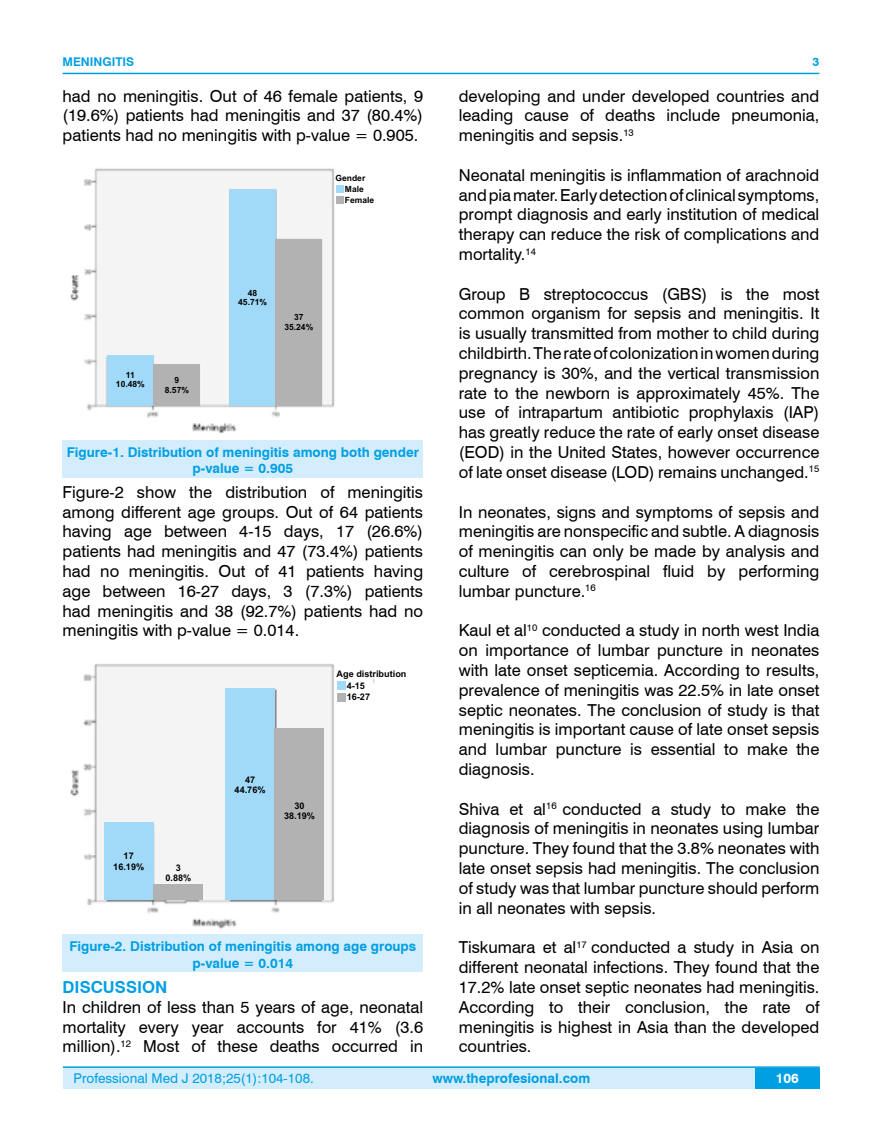
<style>
.page{position:relative;width:882px;height:1145px;background:#fff}
.page>*{position:absolute;margin:0;border:0;box-sizing:border-box;transform-origin:0 0}
.t1{font:16.5px/19.8px "Swiss 721 BT";color:#000;text-align:justify}
.t2{font:700 16.5px "Swiss 721 BT";color:#009fe3}
.t3{font:700 13.5px/16.2px "Swiss 721 BT";color:#009fe3;text-align:center}
.t4{font:13.5px "Swiss 721 BT";color:#009fe3}
.t5{font:700 13.5px "Swiss 721 BT";color:#fff}
.t6{font:700 12px "Swiss 721 BT";color:#009fe3}
.t7{font:700 9.15px/10.2px "Arial";color:#000;text-align:center}
.t8{font:700 8.55px/9.4px "Arial";color:#000;text-align:center}
</style>
<div class="page">
<div style="left:63px;top:1067px;width:756px;height:21px;background:#d4edfc"></div>
<hr style="left:63px;top:1066px;width:756px;height:2px;background:#009fe3">
<div style="left:754px;top:1068px;width:65px;height:20px;background:#009fe3"></div>
<hr style="left:63px;top:73px;width:756px;height:1px;background:#009fe3">
<img style="left:70px;top:168px;width:265px;height:266px">
<div style="left:107px;top:355px;width:47px;height:50px;background:#a1daf8"></div>
<div style="left:154px;top:364px;width:46px;height:41px;background:#b3b2b2"></div>
<div style="left:229px;top:189px;width:46px;height:216px;background:#a1daf8"></div>
<div style="left:275px;top:239px;width:47px;height:166px;background:#b3b2b2"></div>
<div style="left:336px;top:186px;width:7px;height:7px;background:#a1daf8"></div>
<div style="left:336px;top:196px;width:7px;height:8px;background:#b3b2b2"></div>
<div style="left:63px;top:440px;width:360px;height:37px;background:#d4edfc"></div>
<img style="left:70px;top:664px;width:305px;height:265px">
<div style="left:336px;top:668px;width:36px;height:36px;background:#fff"></div>
<div style="left:104px;top:822px;width:50px;height:78px;background:#a1daf8"></div>
<div style="left:154px;top:884px;width:49px;height:16px;background:#b3b2b2"></div>
<div style="left:225px;top:688px;width:49px;height:212px;background:#a1daf8"></div>
<div style="left:274px;top:728px;width:50px;height:172px;background:#b3b2b2"></div>
<div style="left:337px;top:681px;width:8px;height:8px;background:#a1daf8"></div>
<div style="left:337px;top:693px;width:8px;height:8px;background:#b3b2b2"></div>
<div style="left:63px;top:934px;width:360px;height:38px;background:#d4edfc"></div>
<p class="t6" style="left:63px;top:53px;width:73px">MENINGITIS</p>
<p class="t1" style="left:63px;top:85px;width:362px">had no meningitis. Out of 46 female patients, 9 (19.6%) patients had meningitis and 37 (80.4%) patients had no meningitis with p-value = 0.905.</p>
<p class="t8" style="left:335px;top:174px;width:31px">Gender</p>
<p class="t8" style="left:116px;top:370px;width:30px">11<br>10.48%</p>
<p class="t8" style="left:165px;top:375px;width:26px">9<br>8.57%</p>
<p class="t8" style="left:345px;top:184px;width:31px;line-height:10.6px;text-align:left">Male<br>Female</p>
<p class="t8" style="left:238px;top:288px;width:30px">48<br>45.71%</p>
<p class="t8" style="left:284px;top:313px;width:30px">37<br>35.24%</p>
<p class="t3" style="left:67px;top:443px;width:353px">Figure-1. Distribution of meningitis among both gender p-value = 0.905</p>
<p class="t1" style="left:63px;top:481px;width:362px">Figure-2 show the distribution of meningitis among different age groups. Out of 64 patients having age between 4-15 days, 17 (26.6%) patients had meningitis and 47 (73.4%) patients had no meningitis. Out of 41 patients having age between 16-27 days, 3 (7.3%) patients had meningitis and 38 (92.7%) patients had no meningitis with p-value = 0.014.</p>
<p class="t7" style="left:336px;top:669px;width:71px">Age distribution</p>
<p class="t7" style="left:113px;top:851px;width:32px">17<br>16.19%</p>
<p class="t7" style="left:165px;top:863px;width:27px">3<br>0.88%</p>
<p class="t7" style="left:234px;top:774px;width:32px">47<br>44.76%</p>
<p class="t7" style="left:284px;top:801px;width:32px">30<br>38.19%</p>
<p class="t7" style="left:346px;top:680px;width:25px;line-height:11.4px;text-align:left">4-15<br>16-27</p>
<p class="t3" style="left:69px;top:938px;width:348px">Figure-2. Distribution of meningitis among age groups p-value = 0.014</p>
<p class="t2" style="left:63px;top:975px;width:106px">DISCUSSION</p>
<p class="t1" style="left:63px;top:996px;width:362px">In children of less than 5 years of age, neonatal mortality every year accounts for 41% (3.6 million).<sup>12</sup> Most of these deaths occurred in</p>
<p class="t6" style="left:812px;top:53px;width:8px">3</p>
<p class="t1" style="left:458px;top:85px;width:362px">developing and under developed countries and leading cause of deaths include pneumonia, meningitis and sepsis.<sup>13</sup></p>
<p class="t1" style="left:458px;top:164px;width:362px">Neonatal meningitis is inflammation of arachnoid and pia mater. Early detection of clinical symptoms, prompt diagnosis and early institution of medical therapy can reduce the risk of complications and mortality.<sup>14</sup></p>
<p class="t1" style="left:458px;top:283px;width:362px">Group B streptococcus (GBS) is the most common organism for sepsis and meningitis. It is usually transmitted from mother to child during childbirth. The rate of colonization in women during pregnancy is 30%, and the vertical transmission rate to the newborn is approximately 45%. The use of intrapartum antibiotic prophylaxis (IAP) has greatly reduce the rate of early onset disease (EOD) in the United States, however occurrence of late onset disease (LOD) remains unchanged.<sup>15</sup></p>
<p class="t1" style="left:458px;top:501px;width:362px">In neonates, signs and symptoms of sepsis and meningitis are nonspecific and subtle. A diagnosis of meningitis can only be made by analysis and culture of cerebrospinal fluid by performing lumbar puncture.<sup>16</sup></p>
<p class="t1" style="left:458px;top:620px;width:362px">Kaul et al<sup>10</sup> conducted a study in north west India on importance of lumbar puncture in neonates with late onset septicemia. According to results, prevalence of meningitis was 22.5% in late onset septic neonates. The conclusion of study is that meningitis is important cause of late onset sepsis and lumbar puncture is essential to make the diagnosis.</p>
<p class="t1" style="left:458px;top:798px;width:362px">Shiva et al<sup>16</sup> conducted a study to make the diagnosis of meningitis in neonates using lumbar puncture. They found that the 3.8% neonates with late onset sepsis had meningitis. The conclusion of study was that lumbar puncture should perform in all neonates with sepsis.</p>
<p class="t1" style="left:458px;top:937px;width:362px">Tiskumara et al<sup>17</sup> conducted a study in Asia on different neonatal infections. They found that the 17.2% late onset septic neonates had meningitis.<br>According to their conclusion, the rate of meningitis is highest in Asia than the developed countries.</p>
<p class="t4" style="left:74px;top:1069px;width:241px">Professional Med J 2018;25(1):104-108.</p>
<p class="t3" style="left:432px;top:1069px;width:159px">www.theprofesional.com</p>
<p class="t5" style="left:775px;top:1069px;width:24px">106</p>
</div>
